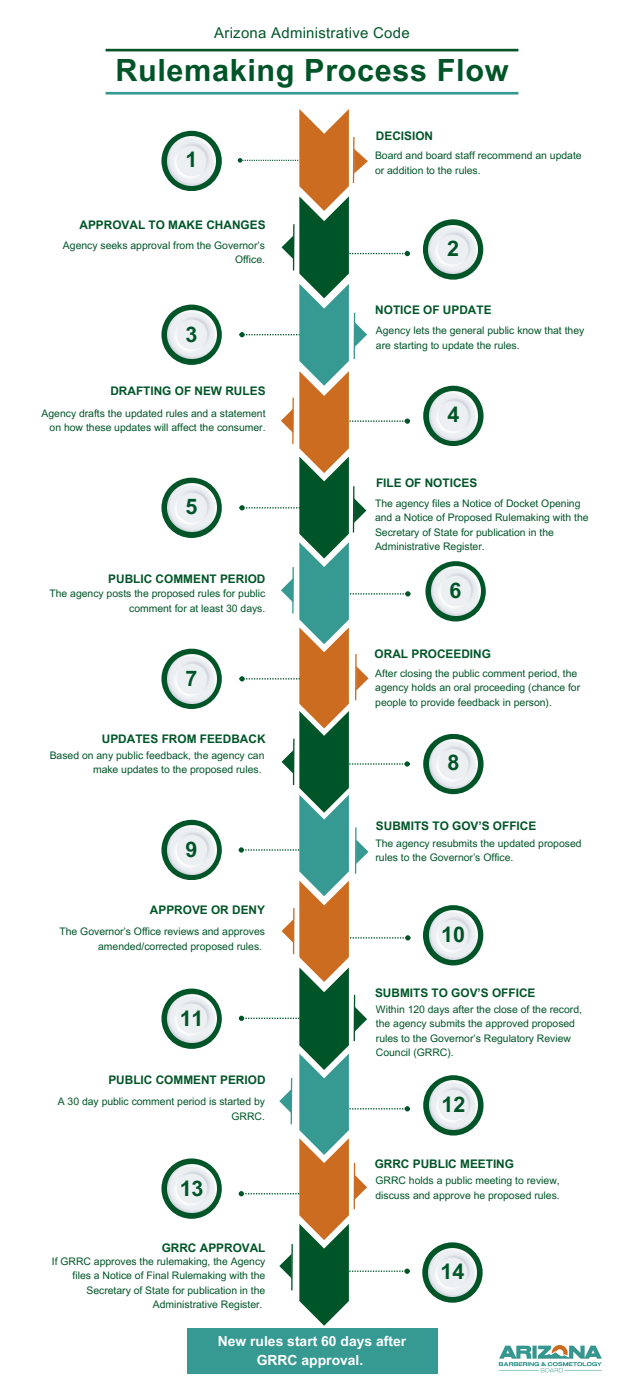
<style>
.page{position:relative;width:624px;height:1379px;background:#fff}
.page>*{position:absolute;margin:0;border:0;box-sizing:border-box;transform-origin:0 0}
.t1{font:700 30.62px "Arial MT Pro";letter-spacing:.02em;color:#005528}
.t2{font:700 21.53px "Arial MT Pro";color:#005528}
.t3{font:14.88px "Arial MT Pro";letter-spacing:.02em;color:#005528}
.t4{font:700 13.91px/19.1px "Arial MT Pro";color:#fff;text-align:center}
.t5{font:700 11.81px "Arial MT Pro";color:#005528}
.t6{font:10.41px/14.5px "Arial MT Pro";color:#005528;text-align:right}
</style>
<div class="page">
<hr style="left:106px;top:92px;width:412px;height:2px;background:#369992">
<hr style="left:106px;top:49px;width:412px;height:2px;background:#005528">
<svg style="left:161px;top:131px;width:61px;height:60px"></svg>
<img style="left:167px;top:137px;width:49px;height:48px">
<svg style="left:161px;top:304px;width:61px;height:61px"></svg>
<img style="left:167px;top:310px;width:49px;height:49px">
<svg style="left:161px;top:477px;width:61px;height:61px"></svg>
<img style="left:167px;top:483px;width:49px;height:49px">
<svg style="left:161px;top:648px;width:61px;height:61px"></svg>
<img style="left:167px;top:654px;width:49px;height:49px">
<svg style="left:161px;top:988px;width:61px;height:60px"></svg>
<img style="left:167px;top:994px;width:49px;height:48px">
<div style="left:423px;top:219px;width:60px;height:60px;background:#005528;border-radius:50%"></div>
<img style="left:429px;top:225px;width:48px;height:48px">
<svg style="left:423px;top:385px;width:60px;height:61px"></svg>
<img style="left:429px;top:391px;width:48px;height:49px">
<svg style="left:425px;top:561px;width:60px;height:60px"></svg>
<img style="left:431px;top:567px;width:49px;height:48px">
<svg style="left:423px;top:733px;width:60px;height:61px"></svg>
<img style="left:429px;top:739px;width:48px;height:49px">
<svg style="left:161px;top:819px;width:61px;height:61px"></svg>
<img style="left:167px;top:825px;width:49px;height:49px">
<div style="left:423px;top:905px;width:60px;height:60px;background:#005528;border-radius:50%"></div>
<img style="left:429px;top:910px;width:48px;height:49px">
<div style="left:423px;top:1075px;width:60px;height:60px;background:#005528;border-radius:50%"></div>
<img style="left:429px;top:1080px;width:48px;height:49px">
<svg style="left:161px;top:1158px;width:61px;height:60px"></svg>
<img style="left:167px;top:1163px;width:49px;height:49px">
<svg style="left:238px;top:109px;width:172px;height:1216px"></svg>
<div style="left:422px;top:1242px;width:60px;height:60px;background:#005528;border-radius:50%"></div>
<img style="left:428px;top:1247px;width:49px;height:49px">
<div style="left:187px;top:1327px;width:250px;height:46px;background:#369992"></div>
<img style="left:498px;top:1345px;width:104px;height:28px">
<p class="t3" style="left:214px;top:27px;width:197px">Arizona Administrative Code</p>
<p class="t1" style="left:115px;top:58px;width:394px">Rulemaking Process Flow</p>
<h3 class="t2" style="left:185px;top:152px;width:13px">1</h3>
<p class="t5" style="left:79px;top:220px;width:187px">APPROVAL TO MAKE CHANGES</p>
<p class="t6" style="left:63px;top:239px;width:203px">Agency seeks approval from the Governor’s<br>Office.</p>
<p class="t2" style="left:185px;top:326px;width:13px">3</p>
<h4 class="t5" style="left:110px;top:386px;width:157px">DRAFTING OF NEW RULES</h4>
<p class="t6" style="left:42px;top:407px;width:225px">Agency drafts the updated rules and a statement on how these updates will affect the consumer.</p>
<h1 class="t2" style="left:185px;top:498px;width:13px">5</h1>
<p class="t5" style="left:108px;top:574px;width:159px">PUBLIC COMMENT PERIOD</p>
<p class="t6" style="left:49px;top:587px;width:217px">The agency posts the proposed rules for public comment for at least 30 days.</p>
<p class="t2" style="left:185px;top:670px;width:13px">7</p>
<p class="t5" style="left:102px;top:734px;width:165px">UPDATES FROM FEEDBACK</p>
<h4 class="t6" style="left:50px;top:749px;width:216px">Based on any public feedback, the agency can make updates to the proposed rules.</h4>
<p class="t2" style="left:185px;top:841px;width:13px">9</p>
<p class="t5" style="left:150px;top:905px;width:116px">APPROVE OR DENY</p>
<p class="t6" style="left:59px;top:925px;width:207px">The Governor’s Office reviews and approves amended/corrected proposed rules.</p>
<p class="t2" style="left:180px;top:1010px;width:25px">11</p>
<p class="t5" style="left:108px;top:1075px;width:159px">PUBLIC COMMENT PERIOD</p>
<p class="t6" style="left:58px;top:1095px;width:209px">A 30 day public comment period is started by<br>GRRC.</p>
<p class="t2" style="left:180px;top:1180px;width:25px">13</p>
<h4 class="t5" style="left:162px;top:1242px;width:105px">GRRC APPROVAL</h4>
<p class="t6" style="left:52px;top:1254px;width:215px">If GRRC approves the rulemaking, the Agency files a Notice of Final Rulemaking with the Secretary of State for publication in the Administrative Register.</p>
<p class="t5" style="left:376px;top:132px;width:59px">DECISION</p>
<h4 class="t6" style="left:375px;top:149px;width:208px;text-align:left">Board and board staff recommend an update or addition to the rules.</h4>
<p class="t2" style="left:447px;top:240px;width:13px">2</p>
<p class="t5" style="left:375px;top:305px;width:118px">NOTICE OF UPDATE</p>
<p class="t6" style="left:376px;top:324px;width:210px;text-align:left">Agency lets the general public know that they are starting to update the rules.</p>
<p class="t2" style="left:447px;top:406px;width:13px">4</p>
<p class="t5" style="left:376px;top:478px;width:103px">FILE OF NOTICES</p>
<p class="t6" style="left:375px;top:497px;width:215px;text-align:left">The agency files a Notice of Docket Opening and a Notice of Proposed Rulemaking with the Secretary of State for publication in the Administrative Register.</p>
<h4 class="t2" style="left:449px;top:582px;width:13px">6</h4>
<p class="t5" style="left:374px;top:649px;width:118px">ORAL PROCEEDING</p>
<p class="t6" style="left:375px;top:667px;width:206px;text-align:left">After closing the public comment period, the agency holds an oral proceeding (chance for people to provide feedback in person).</p>
<h4 class="t2" style="left:447px;top:754px;width:13px">8</h4>
<p class="t5" style="left:376px;top:821px;width:162px">SUBMITS TO GOV’S OFFICE</p>
<p class="t6" style="left:375px;top:837px;width:207px;text-align:left">The agency resubmits the updated proposed rules to the Governor’s Office.</p>
<p class="t2" style="left:441px;top:926px;width:25px">10</p>
<p class="t5" style="left:375px;top:988px;width:162px">SUBMITS TO GOV’S OFFICE</p>
<h4 class="t6" style="left:376px;top:1002px;width:207px;text-align:left">Within 120 days after the close of the record, the agency submits the approved proposed rules to the Governor’s Regulatory Review Council (GRRC).</h4>
<p class="t2" style="left:441px;top:1095px;width:25px">12</p>
<p class="t5" style="left:374px;top:1158px;width:141px">GRRC PUBLIC MEETING</p>
<p class="t6" style="left:375px;top:1174px;width:186px;text-align:left">GRRC holds a public meeting to review, discuss and approve he proposed rules.</p>
<p class="t2" style="left:440px;top:1262px;width:25px">14</p>
<p class="t4" style="left:218px;top:1333px;width:190px">New rules start 60 days after<br>GRRC approval.</p>
</div>
